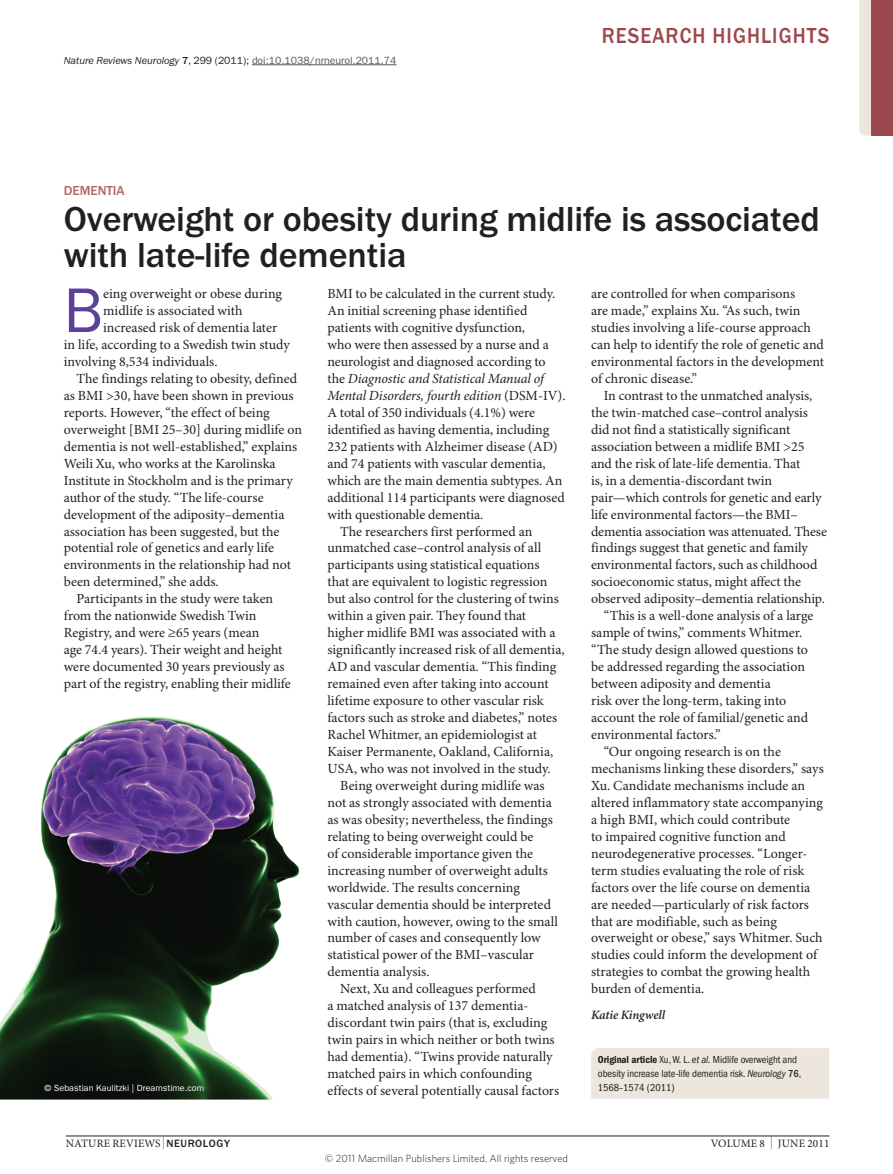
<style>
.page{position:relative;width:893px;height:1174px;background:#fff}
.page>*{position:absolute;margin:0;border:0;box-sizing:border-box;transform-origin:0 0}
.Body_drop_cap{font:63.3px "ITC Franklin Gothic Std";color:#5e4099}
.Title{font:500 36px/36px "ITC Franklin Gothic Std";letter-spacing:-.005em;color:#231f20}
.t1{font:500 22.5px "ITC Franklin Gothic Std";letter-spacing:.05em;color:#9d484d;scale:.9 1}
.Body_text{font:13.95px/17px "Minion Pro";color:#231f20}
.Body_drop_cap-2{font:13.95px "Minion Pro";color:#231f20}
.Strapline{font:500 13.5px "ITC Franklin Gothic Std";letter-spacing:-.005em;color:#ad6564}
.Authors{font:italic 600 12.75px "Minion Pro";letter-spacing:-.01em;color:#231f20}
.t2{font:11.25px "Minion Pro";letter-spacing:.01em;color:#231f20}
.References{font:condensed 10.5px/14.2px "ITC Franklin Gothic Std";letter-spacing:-.005em;color:#231f20}
.Citation_line{font:10.5px "ITC Franklin Gothic Std";letter-spacing:-.005em;color:#57585a}
.t3{font:300 10.5px "Whitney";color:#231f20}
.Figure_credit{font:9px "ITC Franklin Gothic Std";color:#fff}
.s1{font-style:italic;color:#231f20}
.s2{font-weight:500;color:#231f20}
.s3{color:#231f20}
.s4{font-style:italic}
.s5{font-family:"ITC Franklin Gothic Std Dm Cd";font-stretch:normal}
.s6{font-weight:500}
.s7{font-family:"ITC Franklin Gothic Std"}
.s8{font-size:12.9px}
.s9{font-family:"ITC Franklin Gothic Std";font-weight:500;font-size:10.95px}
</style>
<div class="page">
<hr style="left:66px;top:1135px;width:763px;height:1px;background:#231f20">
<hr style="left:252px;top:65px;width:145px;height:1px;background:#57585a">
<svg style="left:859px;top:0;width:13px;height:136px;background:#e6dad2"></svg>
<div style="left:872px;top:0;width:21px;height:136px;background:#9d484d"></div>
<div style="left:591px;top:1048px;width:238px;height:50px;background:#ece6dd"></div>
<img style="left:0;top:717px;width:300px;height:382px">
<p class="Citation_line" style="left:64px;top:54px;width:334px"><span class="s1">Nature Reviews Neurology</span> <span class="s2">7</span><span class="s3">, 299 (2011);</span> doi:10.1038/nrneurol.2011.74</p>
<p class="t1" style="left:602px;top:22px;width:254px">RESEARCH HIGHLIGHTS</p>
<p class="Strapline" style="left:64px;top:183px;width:62px">DEMENTIA</p>
<p class="Title" style="left:64px;top:202px;width:757px">Overweight or obesity during midlife is associated with late-life dementia</p>
<p class="Body_text" style="left:327px;top:286px;width:240px">BMI to be calculated in the current study.<br>An initial screening phase identified patients with cognitive dysfunction,<br>who were then assessed by a nurse and a neurologist and diagnosed according to the <span class="s4">Diagnostic and Statistical Manual of Mental Disorders, fourth edition</span> (DSM-IV).<br>A total of 350 individuals (4.1%) were identified as having dementia, including 232 patients with Alzheimer disease (AD) and 74 patients with vascular dementia, which are the main dementia subtypes. An additional 114 participants were diagnosed with questionable dementia.</p>
<p class="Body_text" style="left:327px;top:523px;width:239px;text-indent:13px">The researchers first performed an unmatched case–control analysis of all participants using statistical equations that are equivalent to logistic regression but also control for the clustering of twins within a given pair. They found that higher midlife BMI was associated with a significantly increased risk of all dementia, AD and vascular dementia. “This finding remained even after taking into account lifetime exposure to other vascular risk factors such as stroke and diabetes,” notes Rachel Whitmer, an epidemiologist at Kaiser Permanente, Oakland, California, USA, who was not involved in the study.</p>
<p class="Body_text" style="left:327px;top:777px;width:232px;text-indent:13px">Being overweight during midlife was not as strongly associated with dementia as was obesity; nevertheless, the findings relating to being overweight could be<br>of considerable importance given the increasing number of overweight adults worldwide. The results concerning vascular dementia should be interpreted with caution, however, owing to the small number of cases and consequently low statistical power of the BMI–vascular dementia analysis.</p>
<p class="Body_text" style="left:327px;top:981px;width:233px;text-indent:13px">Next, Xu and colleagues performed<br>a matched analysis of 137 dementia&shy;discordant twin pairs (that is, excluding twin pairs in which neither or both twins had dementia). “Twins provide naturally matched pairs in which confounding effects of several potentially causal factors</p>
<p class="Body_drop_cap" style="left:64px;top:274px;width:41px">B</p>
<p class="Body_drop_cap-2" style="left:103px;top:285px;width:180px">eing overweight or obese during</p>
<p class="Body_text" style="left:591px;top:286px;width:234px">are controlled for when comparisons<br>are made,” explains Xu. “As such, twin studies involving a life-course approach can help to identify the role of genetic and environmental factors in the development of chronic disease.”</p>
<p class="Body_text" style="left:591px;top:387px;width:237px;text-indent:13px">In contrast to the unmatched analysis, the twin-matched case–control analysis did not find a statistically significant association between a midlife BMI &gt;25 and the risk of late-life dementia. That<br>is, in a dementia-discordant twin pair—which controls for genetic and early life environmental factors—the BMI– dementia association was attenuated. These findings suggest that genetic and family environmental factors, such as childhood socioeconomic status, might affect the observed adiposity–dementia relationship.</p>
<p class="Body_text" style="left:591px;top:608px;width:224px;text-indent:13px">“This is a well-done analysis of a large sample of twins,” comments Whitmer. “The study design allowed questions to be addressed regarding the association between adiposity and dementia<br>risk over the long-term, taking into account the role of familial/genetic and environmental factors.”</p>
<p class="Body_text" style="left:591px;top:743px;width:234px;text-indent:13px">“Our ongoing research is on the mechanisms linking these disorders,” says Xu. Candidate mechanisms include an altered inflammatory state accompanying a high BMI, which could contribute<br>to impaired cognitive function and neurodegenerative processes. “Longer&shy;term studies evaluating the role of risk factors over the life course on dementia are needed—particularly of risk factors that are modifiable, such as being overweight or obese,” says Whitmer. Such studies could inform the development of strategies to combat the growing health burden of dementia.</p>
<p class="Authors" style="left:591px;top:1007px;width:76px">Katie Kingwell</p>
<p class="References" style="left:598px;top:1052px;width:205px"><span class="s5">Original article</span> Xu, W. L. <span class="s4">et al.</span> Midlife overweight and obesity increase late-life dementia risk. <span class="s4">Neurology</span> <span class="s6">76</span>,<br>1568–1574 (2011)</p>
<p class="Body_drop_cap-2" style="left:103px;top:302px;width:141px">midlife is associated with</p>
<p class="Body_drop_cap-2" style="left:103px;top:319px;width:175px">increased risk of dementia later</p>
<p class="Body_drop_cap-2" style="left:64px;top:336px;width:228px">in life, according to a Swedish twin study</p>
<p class="Body_drop_cap-2" style="left:64px;top:353px;width:155px">involving 8,534 individuals.</p>
<p class="Body_text" style="left:64px;top:370px;width:240px;text-indent:13px">The findings relating to obesity, defined as BMI &gt;30, have been shown in previous reports. However, “the effect of being overweight [BMI 25–30] during midlife on dementia is not well-established,” explains Weili Xu, who works at the Karolinska Institute in Stockholm and is the primary author of the study. “The life-course development of the adiposity–dementia association has been suggested, but the potential role of genetics and early life environments in the relationship had not been determined,” she adds.</p>
<p class="Body_text" style="left:64px;top:591px;width:229px;text-indent:13px">Participants in the study were taken from the nationwide Swedish Twin Registry, and were <span class="s7">≥</span>65 years (mean<br>age 74.4 years). Their weight and height were documented 30 years previously as part of the registry, enabling their midlife</p>
<p class="Figure_credit" style="left:44px;top:1082px;width:161px">© Sebastian Kaulitzki | Dreamstime.com</p>
<p class="t2" style="left:66px;top:1136px;width:165px">NATURE REVIEWS <span class="s8">|</span> <span class="s9">NEUROLOGY</span></p>
<p class="t2" style="left:711px;top:1136px;width:120px">VOLUME 8 <span class="s8">|</span> JUNE 2011</p>
<p class="t3" style="left:325px;top:1151px;width:245px">© 2011 Macmillan Publishers Limited. All rights reserved</p>
</div>
